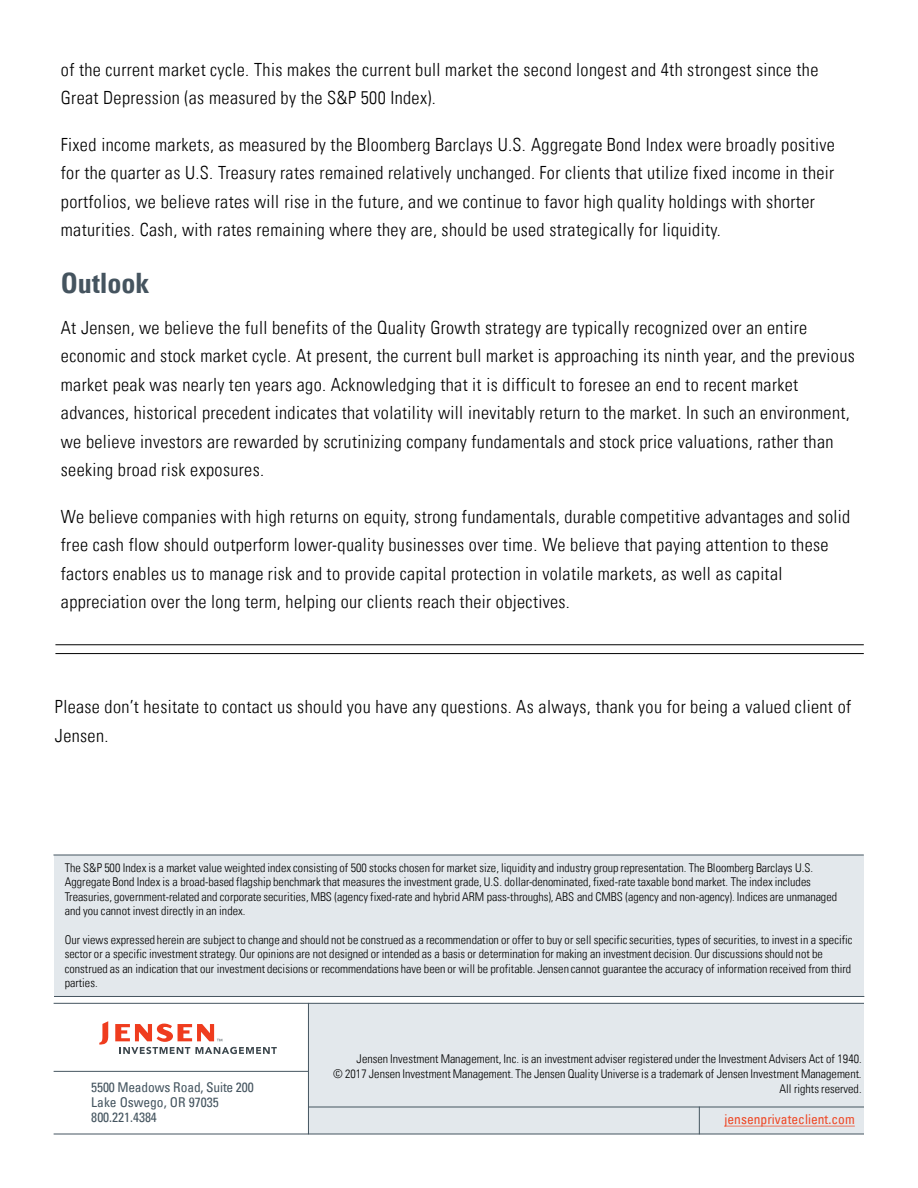
<style>
.page{position:relative;width:918px;height:1188px;background:#fff}
.page>*{position:absolute;margin:0;border:0;box-sizing:border-box;transform-origin:0 0}
.t1{font:700 condensed 28.05px "Univers LT";color:#45545f}
.t2{font:300 condensed 18.15px/28.5px "Univers LT";letter-spacing:.02em;color:#000}
.t3{font:condensed 13.5px/15px "Univers LT";letter-spacing:-.005em;color:#455560}
.t4{font:condensed 13.5px "Univers LT";letter-spacing:.005em;color:#ee4725}
.t5{font:300 condensed 12px/14.4px "Univers LT";letter-spacing:.005em;color:#000}
</style>
<div class="page">
<div style="left:54px;top:855px;width:810px;height:141px;background:#e3e8ec"></div>
<div style="left:308px;top:1003px;width:556px;height:68px;background:#e3e8ec"></div>
<div style="left:308px;top:1071px;width:556px;height:36px;background:#e3e8ec"></div>
<div style="left:308px;top:1107px;width:391px;height:27px;background:#e3e8ec"></div>
<div style="left:699px;top:1107px;width:165px;height:27px;background:#e3e8ec"></div>
<hr style="left:308px;top:1003px;width:1px;height:68px;background:#455560">
<hr style="left:308px;top:1071px;width:1px;height:36px;background:#455560">
<svg style="left:308px;top:1108px;width:1px;height:26px"></svg>
<svg style="left:699px;top:1108px;width:1px;height:26px"></svg>
<hr style="left:54px;top:1071px;width:255px;height:1px;background:#455560">
<hr style="left:308px;top:1107px;width:556px;height:1px;background:#455560">
<hr style="left:54px;top:1003px;width:810px;height:1px;background:#455560">
<hr style="left:54px;top:1134px;width:810px;height:1px;background:#455560">
<svg style="left:725px;top:1126px;width:130px;height:1px"></svg>
<hr style="left:54px;top:996px;width:810px;height:1px;background:#455560">
<svg style="left:99px;top:1021px;width:9px;height:24px"></svg>
<svg style="left:115px;top:1023px;width:162px;height:31px"></svg>
<hr style="left:55px;top:653px;width:809px;height:1px;background:#000">
<hr style="left:55px;top:644px;width:809px;height:1px;background:#000">
<hr style="left:53px;top:855px;width:811px;height:1px;background:#455560">
<p class="t2" style="left:61px;top:55px;width:759px">of the current market cycle. This makes the current bull market the second longest and 4th strongest since the<br>Great Depression (as measured by the S&amp;P 500 Index).</p>
<p class="t2" style="left:61px;top:130px;width:776px">Fixed income markets, as measured by the Bloomberg Barclays U.S. Aggregate Bond Index were broadly positive for the quarter as U.S. Treasury rates remained relatively unchanged. For clients that utilize fixed income in their portfolios, we believe rates will rise in the future, and we continue to favor high quality holdings with shorter maturities. Cash, with rates remaining where they are, should be used strategically for liquidity.</p>
<p class="t1" style="left:61px;top:265px;width:90px">Outlook</p>
<p class="t2" style="left:61px;top:313px;width:795px">At Jensen, we believe the full benefits of the Quality Growth strategy are typically recognized over an entire economic and stock market cycle. At present, the current bull market is approaching its ninth year, and the previous market peak was nearly ten years ago. Acknowledging that it is difficult to foresee an end to recent market advances, historical precedent indicates that volatility will inevitably return to the market. In such an environment, we believe investors are rewarded by scrutinizing company fundamentals and stock price valuations, rather than seeking broad risk exposures.</p>
<p class="t2" style="left:61px;top:502px;width:791px">We believe companies with high returns on equity, strong fundamentals, durable competitive advantages and solid free cash flow should outperform lower-quality businesses over time. We believe that paying attention to these factors enables us to manage risk and to provide capital protection in volatile markets, as well as capital appreciation over the long term, helping our clients reach their objectives.</p>
<p class="t2" style="left:55px;top:693px;width:798px">Please don’t hesitate to contact us should you have any questions. As always, thank you for being a valued client of<br>Jensen.</p>
<p class="t5" style="left:65px;top:860px;width:774px">The S&amp;P 500 Index is a market value weighted index consisting of 500 stocks chosen for market size, liquidity and industry group representation. The Bloomberg Barclays U.S.<br>Aggregate Bond Index is a broad-based flagship benchmark that measures the investment grade, U.S. dollar-denominated, fixed-rate taxable bond market. The index includes Treasuries, government-related and corporate securities, MBS (agency fixed-rate and hybrid ARM pass-throughs), ABS and CMBS (agency and non-agency). Indices are unmanaged and you cannot invest directly in an index.</p>
<p class="t5" style="left:65px;top:932px;width:789px">Our views expressed herein are subject to change and should not be construed as a recommendation or offer to buy or sell specificsecurities, types of securities, to invest in a specific sector or a specific investment strategy. Our opinions are not designed or intended as a basis or determination for making an investment decision. Our discussions should not be construed as an indication that our investment decisions or recommendations have been or will be profitable. Jensen cannot guarantee the accuracy of information received from third parties.</p>
<p class="t3" style="left:91px;top:1079px;width:164px">5500 Meadows Road, Suite 200<br>Lake Oswego, OR 97035<br>800.221.4384</p>
<p class="t5" style="left:357px;top:1052px;width:507px">Jensen Investment Management, Inc. is an investment adviser registered under the Investment Advisers Act of 1940.</p>
<p class="t5" style="left:333px;top:1067px;width:530px">© 2017 Jensen Investment Management. The Jensen Quality Universe is a trademark of Jensen Investment Management.</p>
<p class="t5" style="left:779px;top:1082px;width:84px">All rights reserved.</p>
<p class="t4" style="left:725px;top:1111px;width:132px">jensenprivateclient.com</p>
</div>
